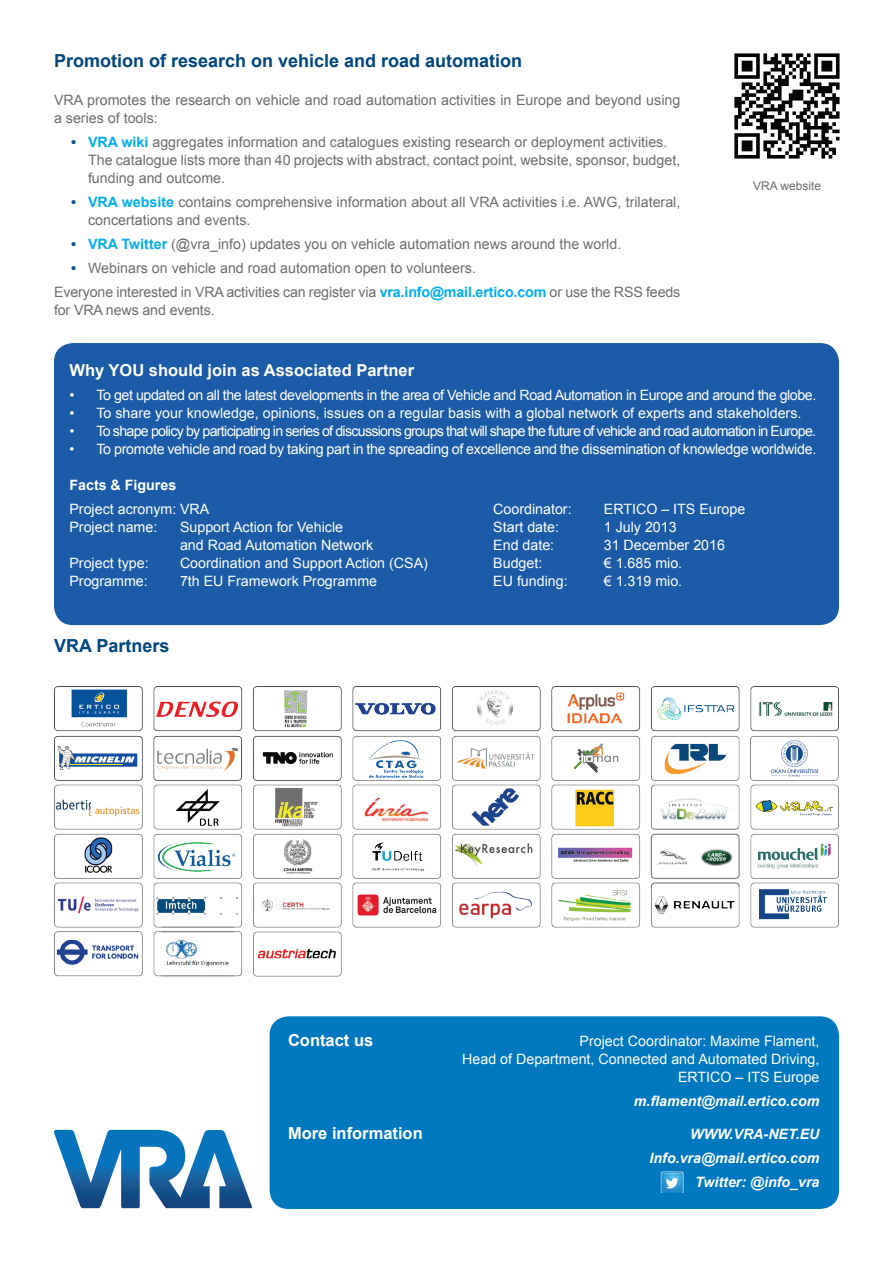
<style>
.page{position:relative;width:893px;height:1263px;background:#fff}
.page>*{position:absolute;margin:0;border:0;box-sizing:border-box;transform-origin:0 0}
.t1{font:700 18px "Arial";color:#00467e}
.t2{font:700 16.5px "Arial";color:#fff}
.t3{font:14.25px/18px "Arial";color:#6c6d70}
.t4{font:14.25px/18px "Arial";color:#fff}
.t5{font:14.25px "Arial";letter-spacing:-.05em;color:#fff}
.t6{font:14.25px "Arial";letter-spacing:-.02em;color:#fff}
.t7{font:14.25px "Arial";letter-spacing:-.03em;color:#fff}
.t8{font:italic 700 14.25px/24px "Arial";color:#fff;text-align:right}
.t9{font:700 14.25px "Arial";color:#fff}
.t10{font:12px "Arial";color:#6c6d70}
.s1{font-weight:700;color:#005595}
.s2{font-weight:700;color:#00aeef}
</style>
<div class="page">
<svg style="left:54px;top:1130px;width:198px;height:78px"></svg>
<img style="left:734px;top:53px;width:106px;height:106px">
<div style="left:270px;top:1016px;width:569px;height:193px;background:#0078c0;border-radius:19px"></div>
<img style="left:661px;top:1171px;width:22px;height:1px">
<svg style="left:661px;top:1172px;width:22px;height:21px"></svg>
<div style="left:54px;top:343px;width:785px;height:282px;background:#1b5ba7;border-radius:19px"></div>
<img style="left:54px;top:686px;width:785px;height:291px">
<p class="t1" style="left:54px;top:49px;width:470px">Promotion of research on vehicle and road automation</p>
<p class="t3" style="left:54px;top:91px;width:628px">VRA promotes the research on vehicle and road automation activities in Europe and beyond using a series of tools:</p>
<p class="t3" style="left:88px;top:133px;width:594px;text-indent:-17px"><span class="s1">•</span> <span class="s2">VRA wiki</span> aggregates information and catalogues existing research or deployment activities.<br>The catalogue lists more than 40 projects with abstract, contact point, website, sponsor, budget, funding and outcome.</p>
<p class="t3" style="left:88px;top:193px;width:594px;text-indent:-17px"><span class="s1">•</span> <span class="s2">VRA website</span> contains comprehensive information about all VRA activities i.e. AWG, trilateral, concertations and events.</p>
<p class="t3" style="left:71px;top:235px;width:552px"><span class="s1">•</span> <span class="s2">VRA Twitter</span> (@vra_info) updates you on vehicle automation news around the world.</p>
<p class="t3" style="left:54px;top:256px;width:628px;line-height:24px;text-indent:17px"><span class="s1">•</span> Webinars on vehicle and road automation open to volunteers.<br>Everyone interested in VRA activities can register via <span class="s2">vra.info@mail.ertico.com</span> or use the RSS feeds</p>
<p class="t3" style="left:54px;top:301px;width:162px">for VRA news and events.</p>
<p class="t10" style="left:753px;top:178px;width:70px">VRA website</p>
<p class="t2" style="left:69px;top:360px;width:346px">Why YOU should join as Associated Partner</p>
<p class="t7" style="left:69px;top:386px;width:748px">• To get updated on all the latest developments in the area of Vehicle and Road Automation in Europe and around the globe.</p>
<p class="t4" style="left:69px;top:404px;width:733px">• To share your knowledge, opinions, issues on a regular basis with a global network of experts and stakeholders.</p>
<p class="t5" style="left:69px;top:422px;width:748px">• To shape policy by participating in series of discussions groups that will shape the future of vehicle and road automation in Europe.</p>
<p class="t6" style="left:69px;top:440px;width:748px">• To promote vehicle and road by taking part in the spreading of excellence and the dissemination of knowledge worldwide.</p>
<p class="t9" style="left:69px;top:476px;width:108px">Facts &amp; Figures</p>
<p class="t4" style="left:69px;top:500px;width:141px">Project acronym: VRA<br>Project name:</p>
<p class="t4" style="left:493px;top:500px;width:80px">Coordinator:</p>
<p class="t4" style="left:604px;top:500px;width:143px">ERTICO – ITS Europe</p>
<p class="t4" style="left:493px;top:518px;width:67px">Start date:</p>
<p class="t4" style="left:604px;top:518px;width:74px">1 July 2013</p>
<p class="t4" style="left:493px;top:536px;width:63px">End date:</p>
<p class="t4" style="left:604px;top:536px;width:123px">31 December 2016</p>
<p class="t4" style="left:493px;top:554px;width:51px">Budget:</p>
<p class="t4" style="left:604px;top:554px;width:80px">€ 1.685 mio.</p>
<p class="t4" style="left:493px;top:572px;width:76px">EU funding:</p>
<p class="t4" style="left:604px;top:572px;width:80px">€ 1.319 mio.</p>
<p class="t4" style="left:180px;top:518px;width:195px">Support Action for Vehicle<br>and Road Automation Network</p>
<p class="t4" style="left:69px;top:554px;width:81px">Project type:</p>
<p class="t4" style="left:180px;top:554px;width:249px">Coordination and Support Action (CSA)</p>
<p class="t4" style="left:69px;top:572px;width:80px">Programme:</p>
<p class="t4" style="left:180px;top:572px;width:199px">7th EU Framework Programme</p>
<p class="t1" style="left:54px;top:634px;width:117px">VRA Partners</p>
<p class="t2" style="left:288px;top:1029px;width:87px">Contact us</p>
<p class="t4" style="left:462px;top:1032px;width:359px;text-align:right">Project Coordinator: Maxime Flament,<br>Head of Department, Connected and Automated Driving,<br>ERTICO – ITS Europe</p>
<p class="t8" style="left:634px;top:1089px;width:187px">m.flament@mail.ertico.com</p>
<p class="t2" style="left:288px;top:1122px;width:136px">More information</p>
<p class="t8" style="left:650px;top:1122px;width:171px">WWW.VRA-NET.EU<br>Info.vra@mail.ertico.com<br>Twitter: @info_vra</p>
</div>
